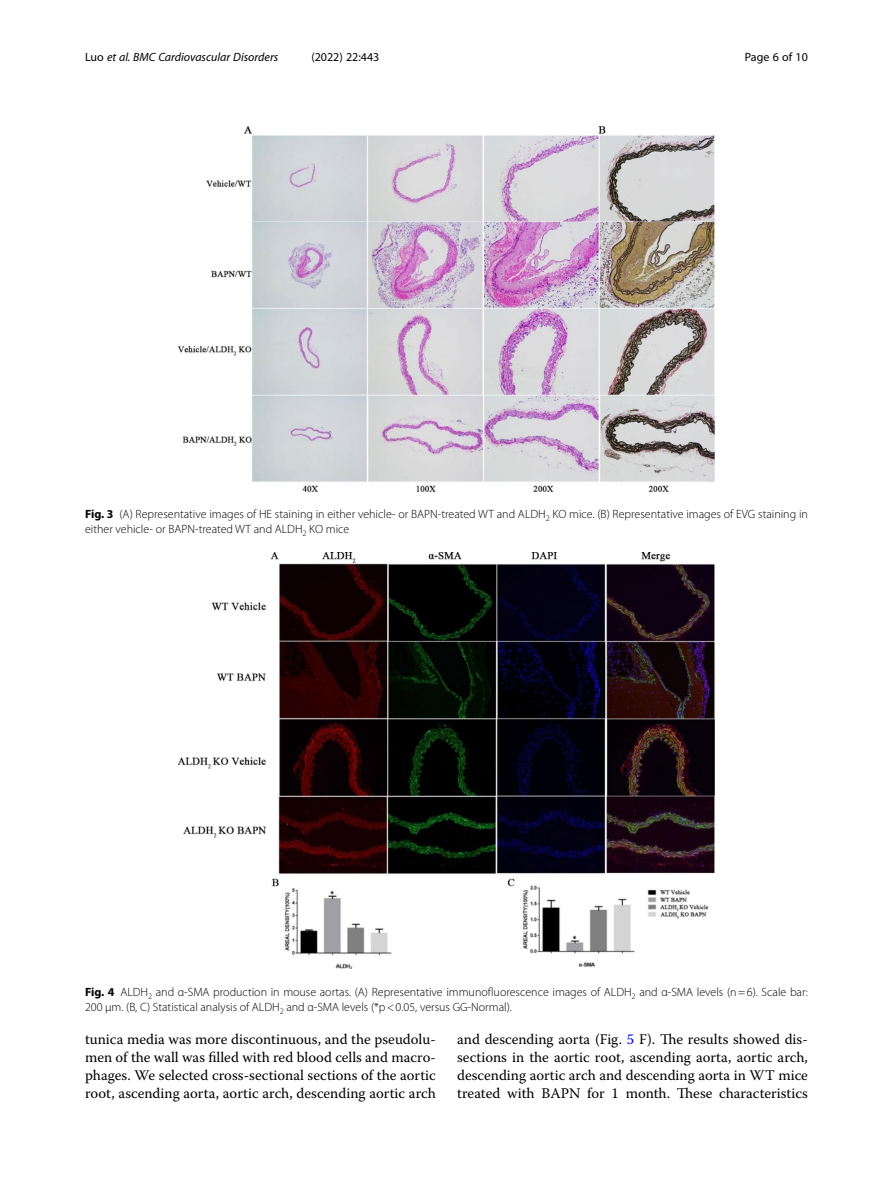
<style>
.page{position:relative;width:893px;height:1191px;background:#fff}
.page>*{position:absolute;margin:0;border:0;box-sizing:border-box;transform-origin:0 0}
.Body_Text{font:14.7px/18px "Warnock Pro";color:#000;text-align:justify}
.Figure_Caption{font:300 12px/15px "Myriad Pro";color:#000}
.t1{font:italic 12px "Myriad Pro";color:#000}
.t2{font:12px "Myriad Pro";color:#000}
.s1{font-style:normal}
.s2{font-weight:700}
.s3{color:#00f}
</style>
<div class="page">
<img style="left:178px;top:553px;width:536px;height:415px">
<img style="left:178px;top:126px;width:536px;height:365px">
<p class="t1" style="left:85px;top:50px;width:195px"><span class="s1">Luo</span> et al. BMC Cardiovascular Disorders</p>
<p class="t2" style="left:311px;top:50px;width:70px">(2022) 22:443</p>
<p class="t2" style="left:745px;top:50px;width:65px">Page 6 of 10</p>
<p class="Figure_Caption" style="left:85px;top:507px;width:724px"><span class="s2">Fig. 3</span> (A) Representative images of HE staining in either vehicle- or BAPN-treated WT and ALDH<sub>2</sub> KO mice. (B) Representative images of EVG staining in either vehicle- or BAPN-treated WT and ALDH<sub>2</sub> KO mice</p>
<p class="Figure_Caption" style="left:85px;top:984px;width:724px"><span class="s2">Fig. 4</span> ALDH<sub>2</sub> and α-SMA production in mouse aortas. (A) Representative immunofluorescence images of ALDH<sub>2</sub> and α-SMA levels (n=6). Scale bar:<br>200 μm. (B, C) Statistical analysis of ALDH<sub>2</sub> and α-SMA levels (*p&lt;0.05, versus GG-Normal).</p>
<p class="Body_Text" style="left:85px;top:1030px;width:352px">tunica media was more discontinuous, and the pseudolu&shy;men of the wall was filled with red blood cells and macro&shy;phages. We selected cross-sectional sections of the aortic root, ascending aorta, aortic arch, descending aortic arch</p>
<p class="Body_Text" style="left:457px;top:1030px;width:352px">and descending aorta (Fig. <span class="s3">5</span> F). The results showed dis&shy;sections in the aortic root, ascending aorta, aortic arch, descending aortic arch and descending aorta in WT mice treated with BAPN for 1 month. These characteristics</p>
</div>
